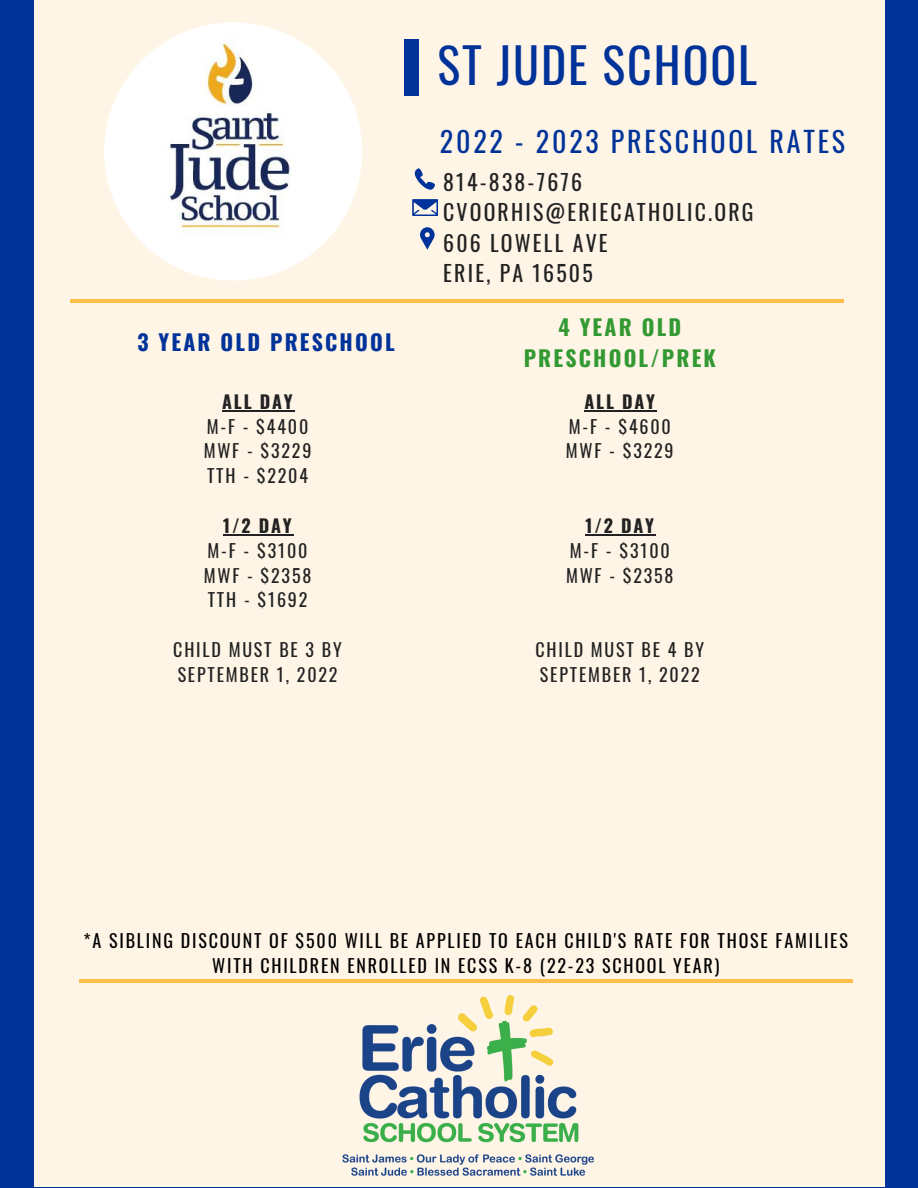
<style>
.page{position:relative;width:918px;height:1188px;background:#039}
.page>*{position:absolute;margin:0;border:0;box-sizing:border-box;transform-origin:0 0}
.t1{font:48px "Oswald";letter-spacing:.04em;color:#039}
.t2{font:28.05px "Oswald";letter-spacing:.1em;color:#039}
.t3{font:21.75px "Oswald";letter-spacing:.1em;color:#222}
.t4{font:700 21.75px/30.3px "Oswald";letter-spacing:.1em;color:#393;text-align:center}
.t5{font:700 21.75px "Oswald";letter-spacing:.1em;color:#039}
.t6{font:18px/24.9px "Oswald";letter-spacing:.1em;color:#222}
.t7{font:18px/24.8px "Oswald";letter-spacing:.1em;color:#000;text-align:center}
.t8{font:700 18px "Oswald";letter-spacing:.1em;color:#222}
</style>
<div class="page">
<div style="left:34px;top:0;width:850px;height:1187px;background:#fff5e7"></div>
<svg style="left:413px;top:199px;width:24px;height:17px"></svg>
<svg style="left:415px;top:168px;width:20px;height:22px"></svg>
<svg style="left:420px;top:227px;width:15px;height:23px"></svg>
<div style="left:404px;top:39px;width:14px;height:57px;background:#039"></div>
<hr style="left:70px;top:300px;width:774px;height:3px;background:#ffbd4a">
<hr style="left:79px;top:979px;width:774px;height:4px;background:#ffbd4a">
<hr style="left:222px;top:410px;width:73px;height:1px;background:#222">
<hr style="left:223px;top:534px;width:71px;height:1px;background:#222">
<hr style="left:585px;top:410px;width:72px;height:1px;background:#222">
<hr style="left:586px;top:534px;width:70px;height:1px;background:#222">
<img style="left:104px;top:22px;width:258px;height:259px;border-radius:50%">
<img style="left:342px;top:995px;width:252px;height:181px">
<p class="t1" style="left:437px;top:27px;width:321px">ST JUDE SCHOOL</p>
<p class="t5" style="left:137px;top:326px;width:259px">3 YEAR OLD PRESCHOOL</p>
<p class="t8" style="left:222px;top:387px;width:72px">ALL DAY</p>
<p class="t6" style="left:207px;top:413px;width:103px">M-F - $4400</p>
<p class="t6" style="left:204px;top:438px;width:109px">MWF - $3229</p>
<p class="t6" style="left:207px;top:463px;width:102px">TTH - $2204</p>
<p class="t8" style="left:223px;top:511px;width:70px">1/2 DAY</p>
<p class="t6" style="left:208px;top:537px;width:101px">M-F - $3100</p>
<p class="t6" style="left:204px;top:562px;width:109px">MWF - $2358</p>
<p class="t6" style="left:208px;top:587px;width:101px">TTH - $1692</p>
<p class="t6" style="left:173px;top:637px;width:170px">CHILD MUST BE 3 BY<br>SEPTEMBER 1, 2022</p>
<p class="t2" style="left:440px;top:120px;width:407px">2022 - 2023 PRESCHOOL RATES</p>
<p class="t3" style="left:443px;top:165px;width:140px">814-838-7676</p>
<p class="t3" style="left:443px;top:195px;width:312px">CVOORHIS@ERIECATHOLIC.ORG</p>
<p class="t3" style="left:443px;top:226px;width:166px">606 LOWELL AVE</p>
<p class="t3" style="left:443px;top:256px;width:151px">ERIE, PA 16505</p>
<p class="t4" style="left:524px;top:311px;width:194px">4 YEAR OLD<br>PRESCHOOL/PREK</p>
<p class="t8" style="left:585px;top:387px;width:72px">ALL DAY</p>
<p class="t6" style="left:569px;top:413px;width:103px">M-F - $4600</p>
<p class="t6" style="left:566px;top:438px;width:109px">MWF - $3229</p>
<p class="t8" style="left:586px;top:511px;width:70px">1/2 DAY</p>
<p class="t6" style="left:570px;top:537px;width:101px">M-F - $3100</p>
<p class="t6" style="left:566px;top:562px;width:109px">MWF - $2358</p>
<p class="t6" style="left:536px;top:637px;width:170px">CHILD MUST BE 4 BY<br>SEPTEMBER 1, 2022</p>
<p class="t7" style="left:84px;top:928px;width:766px">*A SIBLING DISCOUNT OF $500 WILL BE APPLIED TO EACH CHILD'S RATE FOR THOSE FAMILIES<br>WITH CHILDREN ENROLLED IN ECSS K-8 (22-23 SCHOOL YEAR)</p>
</div>
